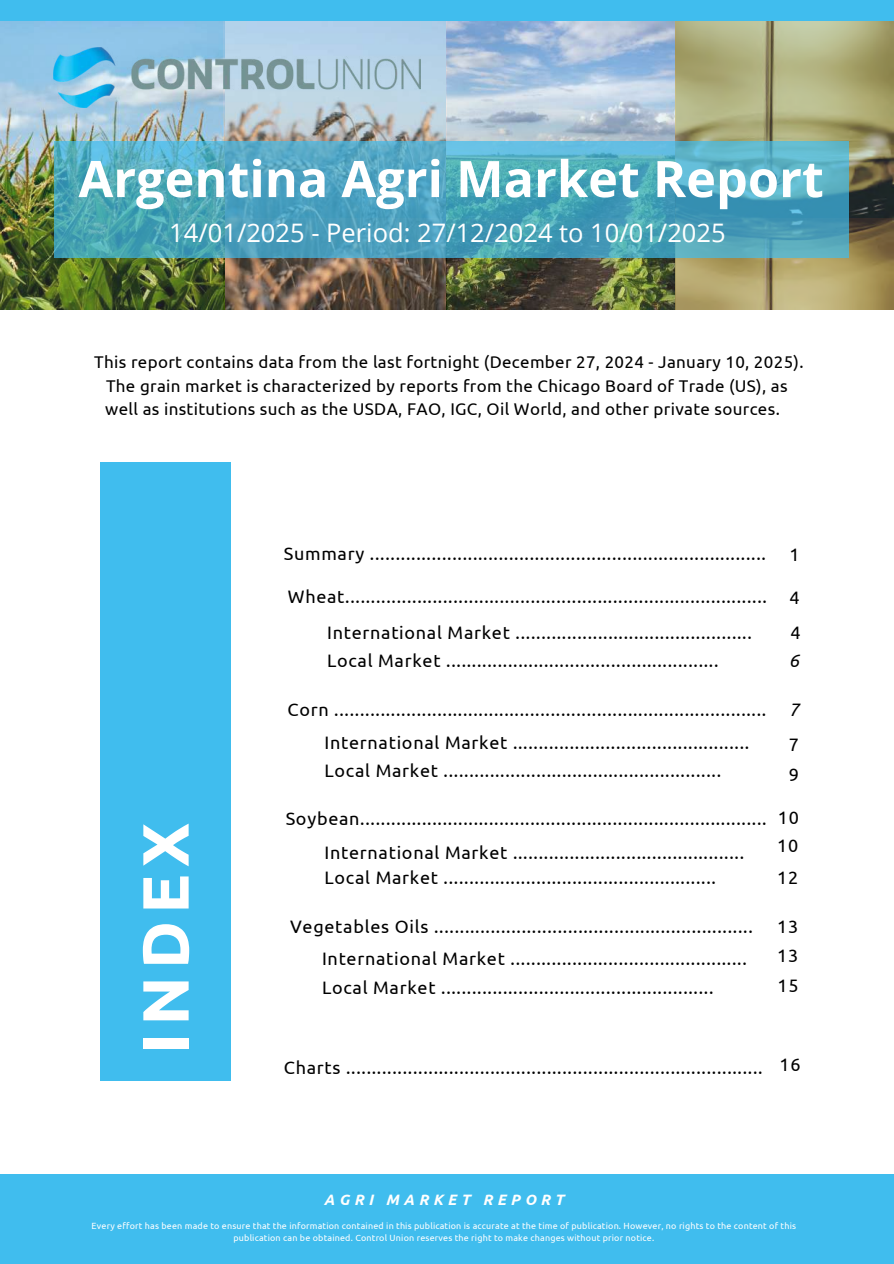
<style>
.page{position:relative;width:894px;height:1264px;background:#fff}
.page>*{position:absolute;margin:0;border:0;box-sizing:border-box;transform-origin:0 0}
.t1{font:700 65.25px "Ubuntu";letter-spacing:.11em;color:#fff}
.t2{font:700 50.4px "Open Sans";color:#fff}
.t3{font:25.5px "Open Sans";color:#fff}
.t4{font:18px/35.7px "Ubuntu";letter-spacing:.04em;color:#000}
.t5{font:italic 18px "Ubuntu";color:#000}
.t6{font:16.95px/23.7px "Ubuntu";letter-spacing:.02em;color:#000}
.t7{font:italic 700 15px "Ubuntu";letter-spacing:.3em;color:#fff}
.t8{font:9px/11.9px "Ubuntu";letter-spacing:.02em;color:#fff;text-align:center}
.s1{font-style:italic}
</style>
<div class="page">
<div style="left:0;top:0;width:893px;height:217px;background:#40bdee"></div>
<img style="left:0;top:21px;width:893px;height:288px">
<div style="left:0;top:1174px;width:893px;height:89px;background:#40bdee"></div>
<div style="left:101px;top:462px;width:129px;height:618px;background:#40bdee"></div>
<svg style="left:54px;top:141px;width:794px;height:116px;background:#4ea6bd"></svg>
<img style="left:54px;top:47px;width:366px;height:60px">
<h2 class="t2" style="left:78px;top:143px;width:746px">Argentina Agri Market Report</h2>
<h3 class="t3" style="left:169px;top:215px;width:557px">14/01/2025 - Period: 27/12/2024 to 10/01/2025</h3>
<p class="t6" style="left:105px;top:350px;width:699px;text-indent:-11px">This report contains data from the last fortnight (December 27, 2024 - January 10, 2025).<br>The grain market is characterized by reports from the Chicago Board of Trade (US), as well as institutions such as the USDA, FAO, IGC, Oil World, and other private sources.</p>
<h1 class="t1" style="left:128px;top:1053px;width:232px;rotate:-90deg">INDEX</h1>
<p class="t4" style="left:284px;top:536px;width:483px">Summary .............................................................................</p>
<p class="t4" style="left:327px;top:578px;width:441px;text-indent:-39px">Wheat..................................................................................<br>International Market ..............................................</p>
<p class="t4" style="left:327px;top:642px;width:393px">Local Market .....................................................</p>
<p class="t4" style="left:324px;top:692px;width:476px;line-height:33.2px;text-indent:-37px">Corn .................................................................................... <span class="s1">7<br></span>International Market ..............................................</p>
<p class="t4" style="left:789px;top:536px;width:12px">1</p>
<p class="t4" style="left:789px;top:579px;width:12px">4</p>
<p class="t4" style="left:790px;top:614px;width:12px">4</p>
<p class="t5" style="left:788px;top:650px;width:12px">6</p>
<p class="t4" style="left:788px;top:726px;width:12px">7</p>
<p class="t4" style="left:324px;top:752px;width:398px">Local Market ......................................................</p>
<p class="t4" style="left:285px;top:800px;width:482px">Soybean...............................................................................</p>
<p class="t4" style="left:324px;top:839px;width:421px;line-height:25px">International Market .............................................<br>Local Market .....................................................</p>
<p class="t4" style="left:788px;top:756px;width:12px">9</p>
<p class="t4" style="left:777px;top:802px;width:23px;line-height:28.5px">10<br>10</p>
<p class="t4" style="left:777px;top:859px;width:23px">12</p>
<p class="t4" style="left:290px;top:908px;width:464px">Vegetables Oils ..............................................................</p>
<p class="t4" style="left:777px;top:908px;width:23px">13</p>
<p class="t4" style="left:322px;top:944px;width:426px;line-height:29px">International Market ..............................................<br>Local Market .....................................................</p>
<p class="t4" style="left:777px;top:940px;width:23px;line-height:29.5px">13<br>15</p>
<p class="t4" style="left:284px;top:1049px;width:480px">Charts .................................................................................</p>
<p class="t4" style="left:779px;top:1046px;width:23px">16</p>
<p class="t7" style="left:324px;top:1190px;width:241px">AGRI MARKET REPORT</p>
<p class="t8" style="left:92px;top:1219px;width:705px">Every effort has been made to ensure that the information contained in this publication is accurate at the time of publication. However, no rights to the content of this publication can be obtained. Control Union reserves the right to make changes without prior notice.</p>
</div>
